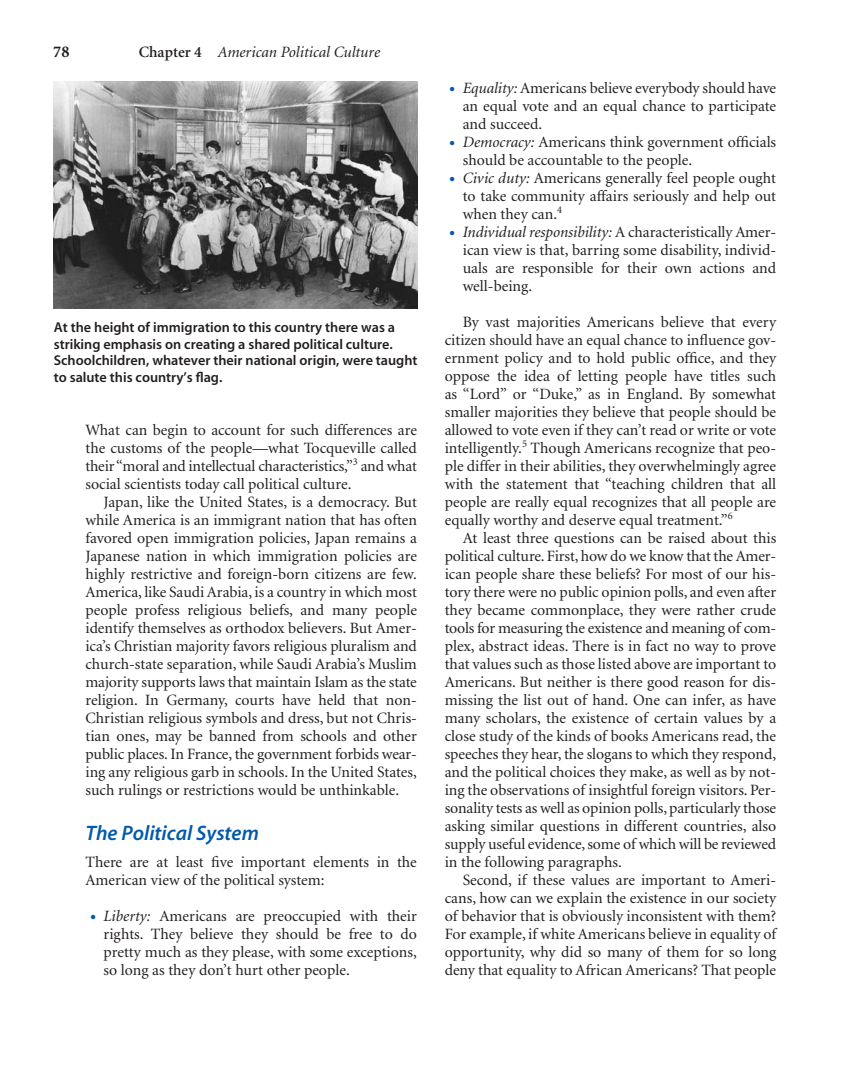
<style>
.page{position:relative;width:864px;height:1080px;background:#fff}
.page>*{position:absolute;margin:0;border:0;box-sizing:border-box;transform-origin:0 0}
.t1{font:21px "Myriad Sem Itl";color:#015aaa}
.t2{font:700 16.5px "Minion";color:#231f20}
.t3{font:15.75px/18px "Minion";color:#231f20;text-align:justify}
.t4{font:italic 15.75px "Minion";color:#231f20}
.t5{font:14.25px/16.5px "Myriad Sem";color:#231f20}
.s1{font-weight:600;font-style:normal}
.s2{font-size:21px;color:#015aaa}
.s3{font-style:italic}
</style>
<div class="page">
<img style="left:53px;top:81px;width:365px;height:228px">
<p class="t2" style="left:53px;top:45px;width:18px">78</p>
<p class="t4" style="left:139px;top:46px;width:243px"><span class="s1">Chapter 4</span> American Political Culture</p>
<p class="t5" style="left:54px;top:320px;width:365px">At the height of immigration to this country there was a striking emphasis on creating a shared political culture.<br>Schoolchildren, whatever their national origin, were taught to salute this country’s flag.</p>
<p class="t3" style="left:86px;top:422px;width:333px">What can begin to account for such differences are</p>
<p class="t3" style="left:86px;top:440px;width:333px">the customs of the people—what Tocqueville called</p>
<p class="t3" style="left:86px;top:458px;width:333px">their “moral and intellectual characteristics,”<sup>3</sup> and what</p>
<p class="t3" style="left:86px;top:476px;width:267px">social scientists today call political culture.</p>
<p class="t3" style="left:104px;top:494px;width:315px">Japan, like the United States, is a democracy. But</p>
<p class="t3" style="left:86px;top:512px;width:333px">while America is an immigrant nation that has often</p>
<p class="t3" style="left:86px;top:530px;width:333px">favored open immigration policies, Japan remains a</p>
<p class="t3" style="left:86px;top:548px;width:333px">Japanese nation in which immigration policies are</p>
<p class="t3" style="left:86px;top:566px;width:333px">highly restrictive and foreign-born citizens are few.</p>
<p class="t3" style="left:86px;top:584px;width:333px">America, like Saudi Arabia, is a country in which most</p>
<p class="t3" style="left:86px;top:602px;width:333px">people profess religious beliefs, and many people</p>
<p class="t3" style="left:86px;top:620px;width:333px">identify themselves as orthodox believers. But Amer-</p>
<p class="t3" style="left:86px;top:638px;width:333px">ica’s Christian majority favors religious pluralism and</p>
<p class="t3" style="left:86px;top:656px;width:333px">church-state separation, while Saudi Arabia’s Muslim</p>
<p class="t3" style="left:86px;top:674px;width:333px">majority supports laws that maintain Islam as the state</p>
<p class="t3" style="left:86px;top:692px;width:333px">religion. In Germany, courts have held that non-</p>
<p class="t3" style="left:86px;top:710px;width:333px">Christian religious symbols and dress, but not Chris-</p>
<p class="t3" style="left:86px;top:728px;width:333px">tian ones, may be banned from schools and other</p>
<p class="t3" style="left:86px;top:746px;width:333px">public places. In France, the government forbids wear-</p>
<p class="t3" style="left:86px;top:764px;width:333px">ing any religious garb in schools. In the United States,</p>
<p class="t3" style="left:86px;top:782px;width:315px">such rulings or restrictions would be unthinkable.</p>
<p class="t1" style="left:86px;top:825px;width:175px">The Political System</p>
<p class="t3" style="left:86px;top:854px;width:333px">There are at least five important elements in the<br>American view of the political system:</p>
<p class="t3" style="left:104px;top:908px;width:315px;text-indent:-14px"><span class="s2">•</span> <span class="s3">Liberty:</span> Americans are preoccupied with their rights. They believe they should be free to do pretty much as they please, with some exceptions, so long as they don’t hurt other people.</p>
<p class="t3" style="left:463px;top:80px;width:315px;text-indent:-14px"><span class="s2">•</span> <span class="s3">Equality:</span> Americans believe everybody should have an equal vote and an equal chance to participate and succeed.</p>
<p class="t3" style="left:463px;top:134px;width:315px;text-indent:-14px"><span class="s2">•</span> <span class="s3">Democracy:</span> Americans think government officials should be accountable to the people.</p>
<p class="t3" style="left:463px;top:170px;width:315px;text-indent:-14px"><span class="s2">•</span> <span class="s3">Civic duty:</span> Americans generally feel people ought to take community affairs seriously and help out when they can.<sup>4</sup></p>
<p class="t3" style="left:463px;top:224px;width:315px;text-indent:-14px"><span class="s2">•</span> <span class="s3">Individual responsibility:</span> A characteristically Amer&shy;ican view is that, barring some disability, individ&shy;uals are responsible for their own actions and well-being.</p>
<p class="t3" style="left:463px;top:314px;width:315px">By vast majorities Americans believe that every</p>
<p class="t3" style="left:445px;top:332px;width:333px">citizen should have an equal chance to influence gov-</p>
<p class="t3" style="left:445px;top:350px;width:333px">ernment policy and to hold public office, and they</p>
<p class="t3" style="left:445px;top:368px;width:333px">oppose the idea of letting people have titles such</p>
<p class="t3" style="left:445px;top:386px;width:333px">as “Lord” or “Duke,” as in England. By somewhat</p>
<p class="t3" style="left:445px;top:404px;width:333px">smaller majorities they believe that people should be</p>
<p class="t3" style="left:445px;top:422px;width:333px">allowed to vote even if they can’t read or write or vote</p>
<p class="t3" style="left:445px;top:440px;width:333px">intelligently.<sup>5</sup> Though Americans recognize that peo-</p>
<p class="t3" style="left:445px;top:458px;width:333px">ple differ in their abilities, they overwhelmingly agree</p>
<p class="t3" style="left:445px;top:476px;width:333px">with the statement that “teaching children that all</p>
<p class="t3" style="left:445px;top:494px;width:333px">people are really equal recognizes that all people are</p>
<p class="t3" style="left:445px;top:512px;width:290px">equally worthy and deserve equal treatment.”<sup>6</sup></p>
<p class="t3" style="left:463px;top:530px;width:315px">At least three questions can be raised about this</p>
<p class="t3" style="left:445px;top:548px;width:333px">political culture. First, how do we know that the Amer-</p>
<p class="t3" style="left:445px;top:566px;width:333px">ican people share these beliefs? For most of our his-</p>
<p class="t3" style="left:445px;top:584px;width:333px">tory there were no public opinion polls, and even after</p>
<p class="t3" style="left:445px;top:602px;width:333px">they became commonplace, they were rather crude</p>
<p class="t3" style="left:445px;top:620px;width:333px">tools for measuring the existence and meaning of com-</p>
<p class="t3" style="left:445px;top:638px;width:333px">plex, abstract ideas. There is in fact no way to prove</p>
<p class="t3" style="left:445px;top:656px;width:333px">that values such as those listed above are important to</p>
<p class="t3" style="left:445px;top:674px;width:333px">Americans. But neither is there good reason for dis-</p>
<p class="t3" style="left:445px;top:692px;width:333px">missing the list out of hand. One can infer, as have</p>
<p class="t3" style="left:445px;top:710px;width:333px">many scholars, the existence of certain values by a</p>
<p class="t3" style="left:445px;top:728px;width:333px">close study of the kinds of books Americans read, the</p>
<p class="t3" style="left:445px;top:746px;width:333px">speeches they hear, the slogans to which they respond,</p>
<p class="t3" style="left:445px;top:764px;width:333px">and the political choices they make, as well as by not-</p>
<p class="t3" style="left:445px;top:782px;width:333px">ing the observations of insightful foreign visitors. Per-</p>
<p class="t3" style="left:445px;top:800px;width:333px">sonality tests as well as opinion polls, particularly those</p>
<p class="t3" style="left:445px;top:818px;width:333px">asking similar questions in different countries, also</p>
<p class="t3" style="left:445px;top:836px;width:333px">supply useful evidence, some of which will be reviewed</p>
<p class="t3" style="left:445px;top:854px;width:179px">in the following paragraphs.</p>
<p class="t3" style="left:463px;top:872px;width:315px">Second, if these values are important to Ameri-</p>
<p class="t3" style="left:445px;top:890px;width:333px">cans, how can we explain the existence in our society</p>
<p class="t3" style="left:445px;top:908px;width:333px">of behavior that is obviously inconsistent with them?</p>
<p class="t3" style="left:445px;top:926px;width:333px">For example, if white Americans believe in equality of</p>
<p class="t3" style="left:445px;top:944px;width:333px">opportunity, why did so many of them for so long</p>
<p class="t3" style="left:445px;top:962px;width:333px">deny that equality to African Americans? That people</p>
</div>
